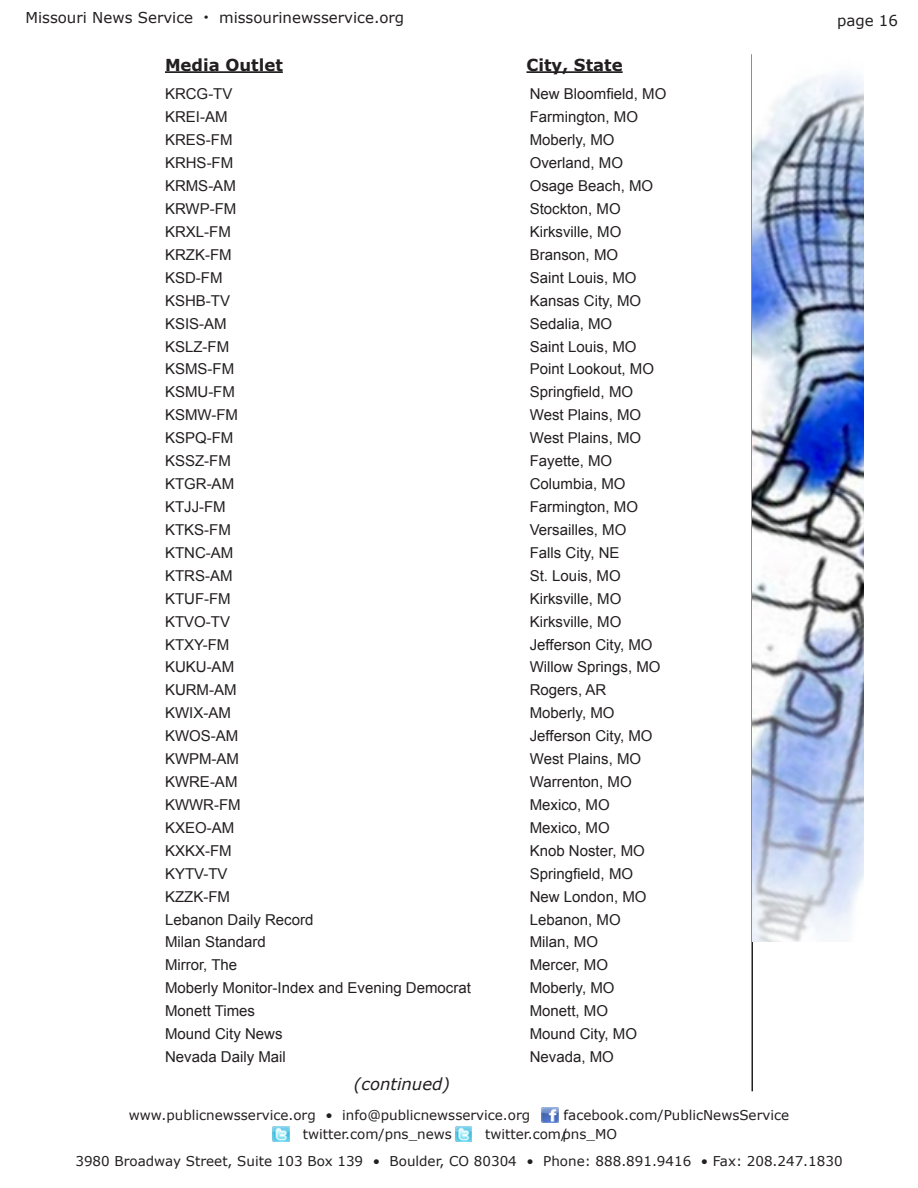
<style>
.page{position:relative;width:918px;height:1188px;background:#fff}
.page>*{position:absolute;margin:0;border:0;box-sizing:border-box;transform-origin:0 0}
.t1{font:700 16.5px "Verdana";color:#231f20}
.t2{font:italic 16.5px "Verdana";color:#231f20}
.t3{font:15px "Arial";color:#231f20}
.t4{font:15px "Verdana";color:#231f20}
.t5{font:13.5px/27px "Verdana";color:#231f20}
.s1{color:#fff}
</style>
<div class="page">
<img style="left:542px;top:1108px;width:16px;height:14px">
<img style="left:273px;top:1126px;width:16px;height:16px">
<img style="left:455px;top:1126px;width:17px;height:16px">
<hr style="left:752px;top:54px;width:1px;height:1037px;background:#231f20">
<img style="left:753px;top:73px;width:111px;height:868px">
<hr style="left:165px;top:71px;width:118px;height:2px;background:#231f20">
<hr style="left:526px;top:71px;width:97px;height:2px;background:#231f20">
<p class="t4" style="left:26px;top:8px;width:380px">Missouri News Service <sup>•</sup> missourinewsservice.org</p>
<p class="t1" style="left:165px;top:54px;width:119px">Media Outlet</p>
<p class="t1" style="left:526px;top:54px;width:98px">City, State</p>
<p class="t3" style="left:165px;top:84px;width:69px">KRCG-TV</p>
<p class="t3" style="left:530px;top:84px;width:138px">New Bloomfield, MO</p>
<p class="t3" style="left:165px;top:107px;width:64px">KREI-AM</p>
<p class="t3" style="left:530px;top:107px;width:110px">Farmington, MO</p>
<p class="t3" style="left:165px;top:130px;width:69px">KRES-FM</p>
<p class="t3" style="left:530px;top:130px;width:86px">Moberly, MO</p>
<p class="t3" style="left:165px;top:153px;width:70px">KRHS-FM</p>
<p class="t3" style="left:530px;top:153px;width:95px">Overland, MO</p>
<p class="t3" style="left:165px;top:176px;width:72px">KRMS-AM</p>
<p class="t3" style="left:530px;top:176px;width:125px">Osage Beach, MO</p>
<p class="t3" style="left:165px;top:199px;width:73px">KRWP-FM</p>
<p class="t3" style="left:530px;top:199px;width:92px">Stockton, MO</p>
<p class="t3" style="left:165px;top:222px;width:67px">KRXL-FM</p>
<p class="t3" style="left:530px;top:222px;width:93px">Kirksville, MO</p>
<p class="t3" style="left:165px;top:245px;width:68px">KRZK-FM</p>
<p class="t3" style="left:530px;top:245px;width:90px">Branson, MO</p>
<p class="t3" style="left:165px;top:268px;width:59px">KSD-FM</p>
<p class="t3" style="left:530px;top:268px;width:108px">Saint Louis, MO</p>
<p class="t3" style="left:165px;top:291px;width:67px">KSHB-TV</p>
<p class="t3" style="left:530px;top:291px;width:113px">Kansas City, MO</p>
<p class="t3" style="left:165px;top:314px;width:63px">KSIS-AM</p>
<p class="t3" style="left:530px;top:314px;width:84px">Sedalia, MO</p>
<p class="t3" style="left:165px;top:336px;width:66px">KSLZ-FM</p>
<p class="t3" style="left:530px;top:336px;width:108px">Saint Louis, MO</p>
<p class="t3" style="left:165px;top:359px;width:71px">KSMS-FM</p>
<p class="t3" style="left:530px;top:359px;width:126px">Point Lookout, MO</p>
<p class="t3" style="left:165px;top:382px;width:71px">KSMU-FM</p>
<p class="t3" style="left:530px;top:382px;width:105px">Springfield, MO</p>
<p class="t3" style="left:165px;top:405px;width:75px">KSMW-FM</p>
<p class="t3" style="left:530px;top:405px;width:113px">West Plains, MO</p>
<p class="t3" style="left:165px;top:428px;width:70px">KSPQ-FM</p>
<p class="t3" style="left:530px;top:428px;width:113px">West Plains, MO</p>
<p class="t3" style="left:165px;top:451px;width:67px">KSSZ-FM</p>
<p class="t3" style="left:530px;top:451px;width:84px">Fayette, MO</p>
<p class="t3" style="left:165px;top:474px;width:71px">KTGR-AM</p>
<p class="t3" style="left:530px;top:474px;width:97px">Columbia, MO</p>
<p class="t3" style="left:165px;top:497px;width:62px">KTJJ-FM</p>
<p class="t3" style="left:530px;top:497px;width:110px">Farmington, MO</p>
<p class="t3" style="left:165px;top:520px;width:67px">KTKS-FM</p>
<p class="t3" style="left:530px;top:520px;width:98px">Versailles, MO</p>
<p class="t3" style="left:165px;top:543px;width:70px">KTNC-AM</p>
<p class="t3" style="left:530px;top:543px;width:91px">Falls City, NE</p>
<p class="t3" style="left:165px;top:566px;width:69px">KTRS-AM</p>
<p class="t3" style="left:530px;top:566px;width:92px">St. Louis, MO</p>
<p class="t3" style="left:165px;top:589px;width:67px">KTUF-FM</p>
<p class="t3" style="left:530px;top:589px;width:93px">Kirksville, MO</p>
<p class="t3" style="left:165px;top:611px;width:67px">KTVO-TV</p>
<p class="t3" style="left:530px;top:611px;width:93px">Kirksville, MO</p>
<p class="t3" style="left:165px;top:634px;width:66px">KTXY-FM</p>
<p class="t3" style="left:530px;top:634px;width:124px">Jefferson City, MO</p>
<p class="t3" style="left:165px;top:657px;width:71px">KUKU-AM</p>
<p class="t3" style="left:530px;top:657px;width:132px">Willow Springs, MO</p>
<p class="t3" style="left:165px;top:680px;width:73px">KURM-AM</p>
<p class="t3" style="left:530px;top:680px;width:78px">Rogers, AR</p>
<p class="t3" style="left:165px;top:703px;width:67px">KWIX-AM</p>
<p class="t3" style="left:530px;top:703px;width:86px">Moberly, MO</p>
<p class="t3" style="left:165px;top:726px;width:75px">KWOS-AM</p>
<p class="t3" style="left:530px;top:726px;width:124px">Jefferson City, MO</p>
<p class="t3" style="left:165px;top:749px;width:76px">KWPM-AM</p>
<p class="t3" style="left:530px;top:749px;width:113px">West Plains, MO</p>
<p class="t3" style="left:165px;top:772px;width:74px">KWRE-AM</p>
<p class="t3" style="left:530px;top:772px;width:103px">Warrenton, MO</p>
<p class="t3" style="left:165px;top:795px;width:77px">KWWR-FM</p>
<p class="t3" style="left:530px;top:795px;width:82px">Mexico, MO</p>
<p class="t3" style="left:165px;top:818px;width:71px">KXEO-AM</p>
<p class="t3" style="left:530px;top:818px;width:82px">Mexico, MO</p>
<p class="t3" style="left:165px;top:841px;width:68px">KXKX-FM</p>
<p class="t3" style="left:530px;top:841px;width:117px">Knob Noster, MO</p>
<p class="t3" style="left:165px;top:864px;width:64px">KYTV-TV</p>
<p class="t3" style="left:530px;top:864px;width:105px">Springfield, MO</p>
<p class="t3" style="left:165px;top:887px;width:66px">KZZK-FM</p>
<p class="t3" style="left:530px;top:887px;width:118px">New London, MO</p>
<p class="t3" style="left:165px;top:909px;width:150px">Lebanon Daily Record</p>
<p class="t3" style="left:530px;top:909px;width:92px">Lebanon, MO</p>
<p class="t3" style="left:165px;top:932px;width:102px">Milan Standard</p>
<p class="t3" style="left:530px;top:932px;width:70px">Milan, MO</p>
<p class="t3" style="left:165px;top:955px;width:74px">Mirror, The</p>
<p class="t3" style="left:530px;top:955px;width:80px">Mercer, MO</p>
<p class="t3" style="left:165px;top:978px;width:307px">Moberly Monitor-Index and Evening Democrat</p>
<p class="t3" style="left:530px;top:978px;width:86px">Moberly, MO</p>
<p class="t3" style="left:165px;top:1001px;width:92px">Monett Times</p>
<p class="t3" style="left:530px;top:1001px;width:80px">Monett, MO</p>
<p class="t3" style="left:165px;top:1024px;width:119px">Mound City News</p>
<p class="t3" style="left:530px;top:1024px;width:109px">Mound City, MO</p>
<p class="t3" style="left:165px;top:1047px;width:122px">Nevada Daily Mail</p>
<p class="t3" style="left:530px;top:1047px;width:86px">Nevada, MO</p>
<p class="t2" style="left:354px;top:1073px;width:98px">(continued)</p>
<p class="t4" style="left:837px;top:11px;width:63px">page 16</p>
<p class="t5" style="left:129px;top:1101px;width:403px">www.publicnewsservice.org • info@publicnewsservice.org</p>
<p class="t5" style="left:564px;top:1101px;width:227px">facebook.com/PublicNewsService</p>
<p class="t5" style="left:303px;top:1121px;width:151px">twitter.com/pns_news</p>
<p class="t5" style="left:75px;top:1121px;width:769px;text-indent:410px">twitter.com/<span class="s1">pns_nc<br></span>3980 Broadway Street, Suite 103 Box 139 • Boulder, CO 80304 • Phone: 888.891.9416 • Fax: 208.247.1830</p>
<p class="t5" style="left:562px;top:1121px;width:56px">pns_MO</p>
</div>
